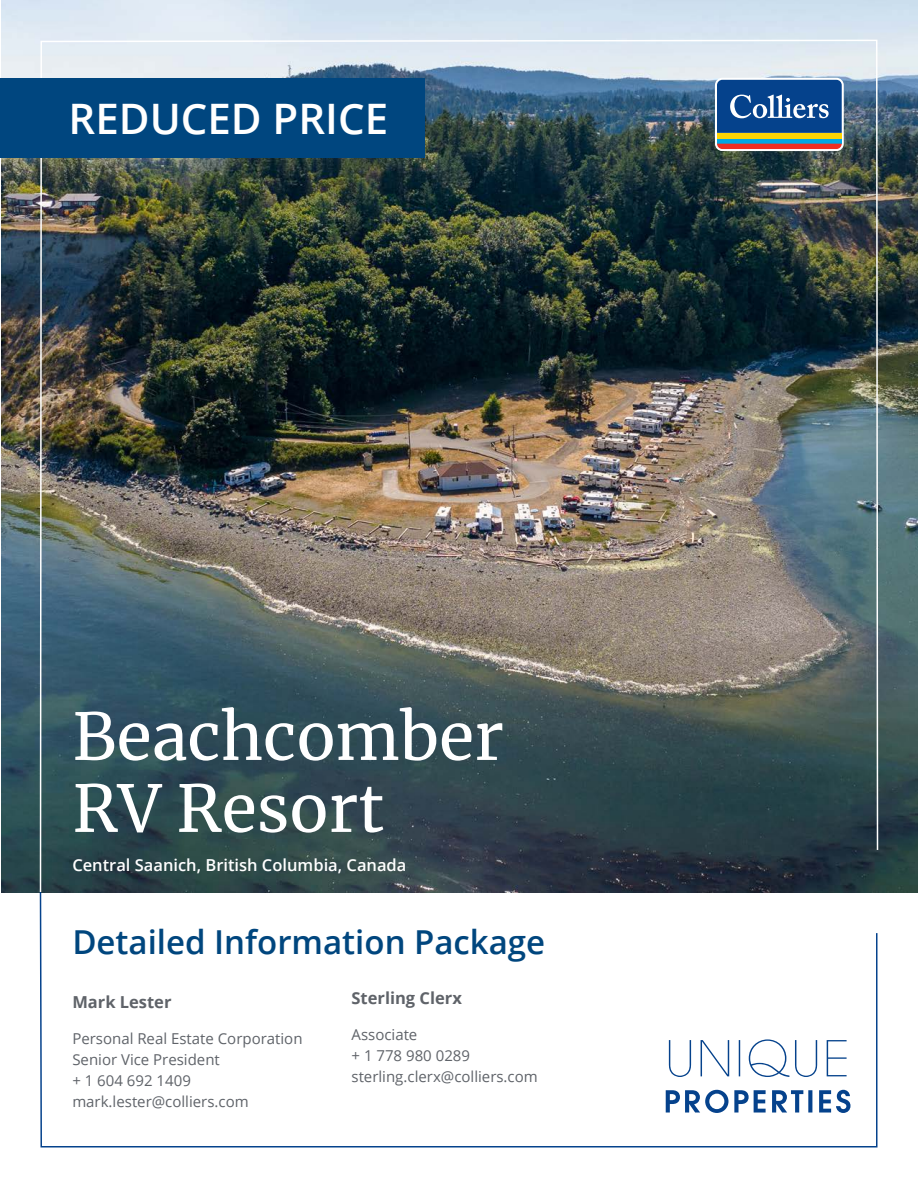
<style>
.page{position:relative;width:918px;height:1188px;background:#fff}
.page>*{position:absolute;margin:0;border:0;box-sizing:border-box;transform-origin:0 0}
.Body_Text_-_Dark_Grey_CMYK{font:64.5px/72px "Merriweather";color:#fff}
.t1{font:600 42px "Open Sans";color:#fff}
.t2{font:600 33px "Open Sans";color:#00467e}
.Body_Text_-_Dark_Grey_CMYK-2{font:600 16.5px "Open Sans";color:#fff}
.t3{font:700 16.5px "Open Sans";color:#5f6369}
.Body_Text_-_Dark_Grey_CMYK-3{font:15px/21px "Open Sans";color:#5f6369}
</style>
<div class="page">
<img style="left:2px;top:0;width:916px;height:892px">
<img style="left:39px;top:39px;width:840px;height:854px">
<svg style="left:39px;top:891px;width:839px;height:257px"></svg>
<div style="left:0;top:78px;width:424px;height:80px;background:#00467f"></div>
<p class="t1" style="left:69px;top:90px;width:321px">REDUCED PRICE</p>
<p class="Body_Text_-_Dark_Grey_CMYK" style="left:72px;top:699px;width:433px">Beachcomber<br>RV Resort</p>
<p class="Body_Text_-_Dark_Grey_CMYK-2" style="left:72px;top:854px;width:336px">Central Saanich, British Columbia, Canada</p>
<p class="t2" style="left:72px;top:920px;width:474px">Detailed Information Package</p>
<p class="t3" style="left:352px;top:986px;width:112px">Sterling Clerx</p>
<p class="Body_Text_-_Dark_Grey_CMYK-3" style="left:352px;top:1023px;width:188px">Associate<br>+ 1 778 980 0289 sterling.clerx@colliers.com</p>
<p class="t3" style="left:72px;top:991px;width:101px">Mark Lester</p>
<p class="Body_Text_-_Dark_Grey_CMYK-3" style="left:72px;top:1028px;width:232px">Personal Real Estate Corporation</p>
<p class="Body_Text_-_Dark_Grey_CMYK-3" style="left:72px;top:1049px;width:149px">Senior Vice President</p>
<p class="Body_Text_-_Dark_Grey_CMYK-3" style="left:72px;top:1070px;width:178px">+ 1 604 692 1409 mark.lester@colliers.com</p>
</div>
